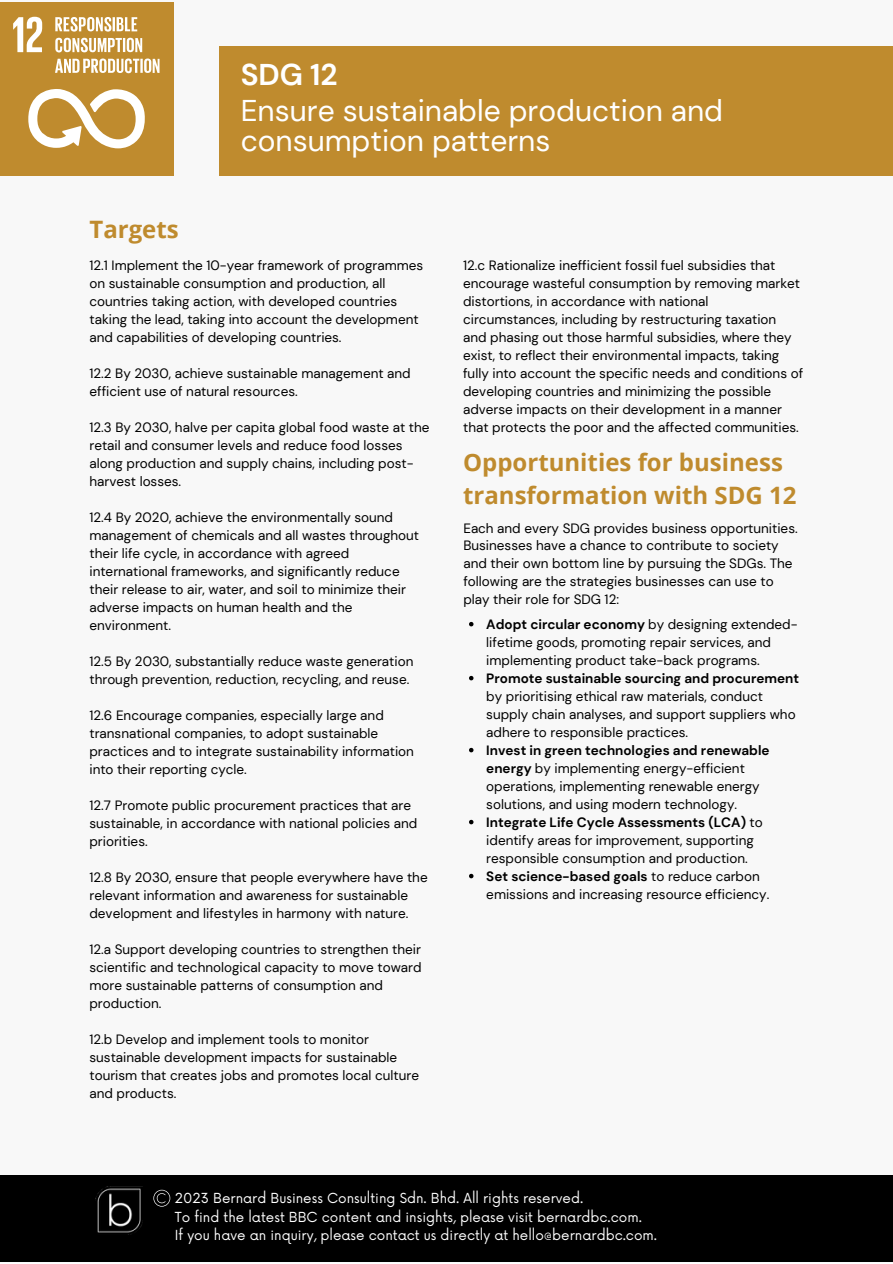
<style>
.page{position:relative;width:893px;height:1264px;background:#fff}
.page>*{position:absolute;margin:0;border:0;box-sizing:border-box;transform-origin:0 0}
.t1{font:30px/29.2px "DM Sans";color:#fff}
.t2{font:700 30px "DM Sans";color:#fff}
.t3{font:700 24px/32.5px "Open Sans";color:#bf8b2e}
.t4{font:13.5px/18px "DM Sans";color:#000}
.t5{font:13.5px "Now";color:#fff}
.s1{font-weight:700}
</style>
<div class="page">
<div style="left:0;top:0;width:892px;height:1262px;background:#f8f8f8"></div>
<div style="left:0;top:1175px;width:892px;height:86px;background:#000"></div>
<img style="left:95px;top:1186px;width:48px;height:49px">
<svg style="left:153px;top:1189px;width:17px;height:17px"></svg>
<div style="left:219px;top:47px;width:673px;height:129px;background:#bf8b2e"></div>
<div style="left:0;top:3px;width:173px;height:173px;background:#bf8b2e"></div>
<svg style="left:13px;top:17px;width:146px;height:131px"></svg>
<svg style="left:469px;top:622px;width:4px;height:4px"></svg>
<svg style="left:469px;top:676px;width:4px;height:4px"></svg>
<svg style="left:469px;top:748px;width:4px;height:4px"></svg>
<svg style="left:469px;top:819px;width:4px;height:5px"></svg>
<svg style="left:469px;top:873px;width:4px;height:5px"></svg>
<p class="t2" style="left:241px;top:56px;width:98px">SDG 12</p>
<p class="t1" style="left:241px;top:96px;width:484px">Ensure sustainable production and consumption patterns</p>
<p class="t3" style="left:89px;top:212px;width:91px">Targets</p>
<p class="t4" style="left:89px;top:256px;width:335px">12.1 Implement the 10-year framework of programmes on sustainable consumption and production, all countries taking action, with developed countries taking the lead, taking into account the development and capabilities of developing countries.</p>
<p class="t4" style="left:89px;top:364px;width:323px">12.2 By 2030, achieve sustainable management and efficient use of natural resources.</p>
<p class="t4" style="left:89px;top:418px;width:341px">12.3 By 2030, halve per capita global food waste at the retail and consumer levels and reduce food losses along production and supply chains, including post&shy;harvest losses.</p>
<p class="t4" style="left:89px;top:508px;width:331px">12.4 By 2020, achieve the environmentally sound management of chemicals and all wastes throughout their life cycle, in accordance with agreed international frameworks, and significantly reduce their release to air, water, and soil to minimize their adverse impacts on human health and the environment.</p>
<p class="t4" style="left:89px;top:652px;width:325px">12.5 By 2030, substantially reduce waste generation through prevention, reduction, recycling, and reuse.</p>
<p class="t4" style="left:89px;top:706px;width:326px">12.6 Encourage companies, especially large and transnational companies, to adopt sustainable practices and to integrate sustainability information into their reporting cycle.</p>
<p class="t4" style="left:89px;top:796px;width:329px">12.7 Promote public procurement practices that are sustainable, in accordance with national policies and priorities.</p>
<p class="t4" style="left:89px;top:868px;width:339px">12.8 By 2030, ensure that people everywhere have the relevant information and awareness for sustainable development and lifestyles in harmony with nature.</p>
<p class="t4" style="left:89px;top:940px;width:333px">12.a Support developing countries to strengthen their scientific and technological capacity to move toward more sustainable patterns of consumption and production.</p>
<p class="t4" style="left:89px;top:1030px;width:331px">12.b Develop and implement tools to monitor sustainable development impacts for sustainable tourism that creates jobs and promotes local culture and products.</p>
<p class="t4" style="left:463px;top:256px;width:341px">12.c Rationalize inefficient fossil fuel subsidies that encourage wasteful consumption by removing market distortions, in accordance with national circumstances, including by restructuring taxation and phasing out those harmful subsidies, where they exist, to reflect their environmental impacts, taking fully into account the specific needs and conditions of developing countries and minimizing the possible adverse impacts on their development in a manner that protects the poor and the affected communities.</p>
<p class="t3" style="left:463px;top:446px;width:335px">Opportunities for business transformation with SDG 12</p>
<p class="t4" style="left:463px;top:519px;width:336px">Each and every SDG provides business opportunities.<br>Businesses have a chance to contribute to society and their own bottom line by pursuing the SDGs. The following are the strategies businesses can use to play their role for SDG 12:</p>
<p class="t4" style="left:486px;top:615px;width:313px"><span class="s1">Adopt circular economy</span> by designing extended&shy;lifetime goods, promoting repair services, and implementing product take-back programs.</p>
<p class="t4" style="left:486px;top:669px;width:314px"><span class="s1">Promote sustainable sourcing and procurement </span>by prioritising ethical raw materials, conduct supply chain analyses, and support suppliers who adhere to responsible practices.</p>
<p class="t4" style="left:486px;top:741px;width:285px"><span class="s1">Invest in green technologies and renewable energy</span> by implementing energy-efficient operations, implementing renewable energy solutions, and using modern technology.</p>
<p class="t4" style="left:486px;top:813px;width:278px"><span class="s1">Integrate Life Cycle Assessments (LCA)</span> to identify areas for improvement, supporting responsible consumption and production.</p>
<p class="t4" style="left:486px;top:867px;width:284px"><span class="s1">Set science-based goals</span> to reduce carbon emissions and increasing resource efficiency.</p>
<p class="t5" style="left:175px;top:1190px;width:410px">2023 Bernard Business Consulting Sdn. Bhd. All rights reserved.</p>
<p class="t5" style="left:175px;top:1209px;width:468px">To find the latest BBC content and insights, please visit bernardbc.com.</p>
<p class="t5" style="left:175px;top:1227px;width:483px">If you have an inquiry, please contact us directly at hello@bernardbc.com.</p>
</div>
